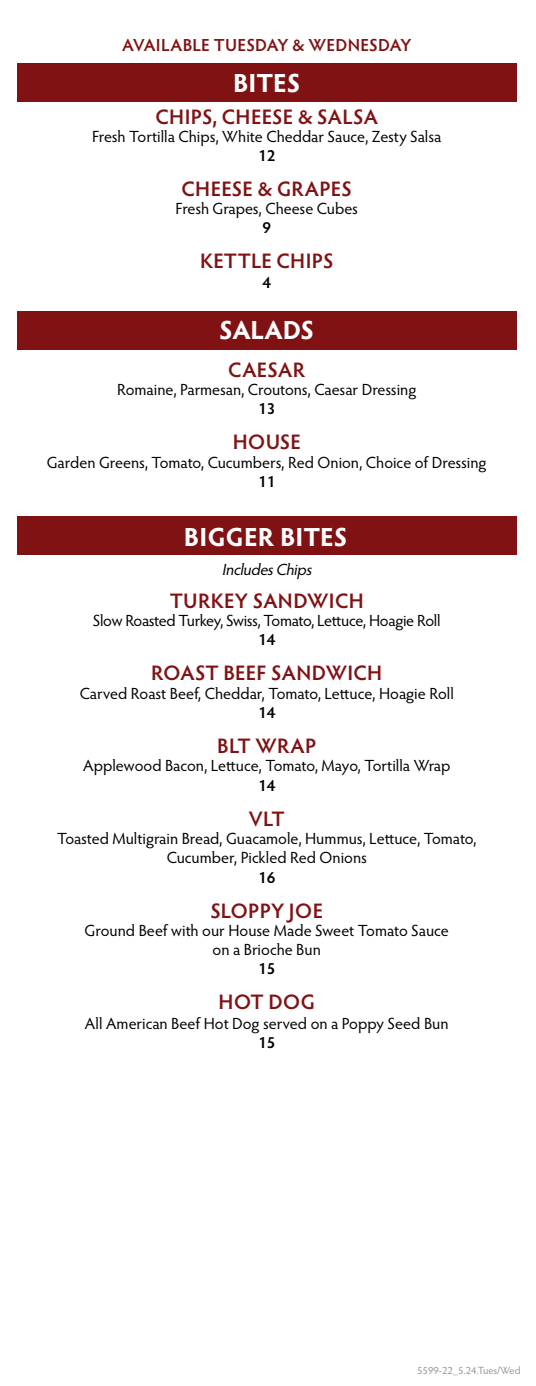
<style>
.page{position:relative;width:536px;height:1386px;background:#fff}
.page>*{position:absolute;margin:0;border:0;box-sizing:border-box;transform-origin:0 0}
.t1{font:700 26.25px "Hypatia Sans Pro";color:#fff}
.t2{font:600 21px "Hypatia Sans Pro";letter-spacing:.015em;color:#801214}
.t3{font:600 17.5px "Hypatia Sans Pro";letter-spacing:.005em;color:#801214}
.t4{font:16.1px/19.2px "Hypatia Sans Pro";color:#000;text-align:center}
.t5{font:16.1px "Hypatia Sans Pro";letter-spacing:-.025em;color:#000}
.t6{font:600 16.1px "Hypatia Sans Pro";color:#000}
.t7{font:italic 16.1px "Hypatia Sans Pro";color:#000}
.t8{font:10.5px "Hypatia Sans Pro";color:#939598}
</style>
<div class="page">
<div style="left:17px;top:63px;width:499px;height:38px;background:#801214"></div>
<div style="left:17px;top:311px;width:499px;height:38px;background:#801214"></div>
<div style="left:17px;top:516px;width:499px;height:39px;background:#801214"></div>
<p class="t3" style="left:122px;top:33px;width:290px">AVAILABLE TUESDAY &amp; WEDNESDAY</p>
<h1 class="t1" style="left:233px;top:64px;width:69px">BITES</h1>
<h2 class="t2" style="left:155px;top:102px;width:224px">CHIPS, CHEESE &amp; SALSA</h2>
<p class="t4" style="left:92px;top:127px;width:350px">Fresh Tortilla Chips, White Cheddar Sauce, Zesty Salsa</p>
<p class="t6" style="left:258px;top:144px;width:19px">12</p>
<h2 class="t2" style="left:181px;top:174px;width:172px">CHEESE &amp; GRAPES</h2>
<p class="t4" style="left:175px;top:198px;width:184px">Fresh Grapes, Cheese Cubes</p>
<p class="t6" style="left:262px;top:217px;width:10px">9</p>
<h2 class="t2" style="left:200px;top:247px;width:135px">KETTLE CHIPS</h2>
<p class="t6" style="left:262px;top:271px;width:10px">4</p>
<h1 class="t1" style="left:219px;top:312px;width:96px">SALADS</h1>
<h2 class="t2" style="left:228px;top:355px;width:79px">CAESAR</h2>
<p class="t4" style="left:117px;top:380px;width:301px">Romaine, Parmesan, Croutons, Caesar Dressing</p>
<p class="t6" style="left:258px;top:398px;width:19px">13</p>
<h2 class="t2" style="left:232px;top:428px;width:70px">HOUSE</h2>
<p class="t4" style="left:47px;top:452px;width:441px">Garden Greens, Tomato, Cucumbers, Red Onion, Choice of Dressing</p>
<p class="t6" style="left:258px;top:470px;width:19px">11</p>
<h1 class="t1" style="left:184px;top:518px;width:165px">BIGGER BITES</h1>
<p class="t7" style="left:222px;top:558px;width:95px">IncludesChips</p>
<h2 class="t2" style="left:170px;top:586px;width:195px">TURKEY SANDWICH</h2>
<p class="t5" style="left:93px;top:610px;width:349px">Slow Roasted Turkey, Swiss, Tomato, Lettuce, Hoagie Roll</p>
<p class="t6" style="left:258px;top:629px;width:19px">14</p>
<h2 class="t2" style="left:151px;top:659px;width:232px">ROAST BEEF SANDWICH</h2>
<p class="t4" style="left:80px;top:683px;width:375px">Carved Roast Beef, Cheddar, Tomato, Lettuce, Hoagie Roll</p>
<p class="t6" style="left:258px;top:701px;width:19px">14</p>
<h2 class="t2" style="left:217px;top:731px;width:100px">BLT WRAP</h2>
<p class="t4" style="left:83px;top:756px;width:368px">Applewood Bacon, Lettuce, Tomato, Mayo, Tortilla Wrap</p>
<p class="t6" style="left:258px;top:774px;width:19px">14</p>
<h2 class="t2" style="left:249px;top:804px;width:37px">VLT</h2>
<p class="t4" style="left:57px;top:828px;width:421px">Toasted Multigrain Bread, Guacamole, Hummus, Lettuce, Tomato,<br>Cucumber, Pickled Red Onions</p>
<p class="t6" style="left:258px;top:866px;width:19px">16</p>
<h2 class="t2" style="left:210px;top:896px;width:114px">SLOPPY JOE</h2>
<p class="t4" style="left:85px;top:920px;width:365px">Ground Beef with our House Made Sweet Tomato Sauce on a Brioche Bun</p>
<p class="t6" style="left:258px;top:958px;width:19px">15</p>
<h2 class="t2" style="left:218px;top:988px;width:98px">HOT DOG</h2>
<p class="t4" style="left:85px;top:1013px;width:365px">All American Beef Hot Dog served on a Poppy Seed Bun</p>
<p class="t6" style="left:258px;top:1031px;width:19px">15</p>
<p class="t8" style="left:417px;top:1363px;width:105px">5599-22_5.24.Tues/Wed</p>
</div>
